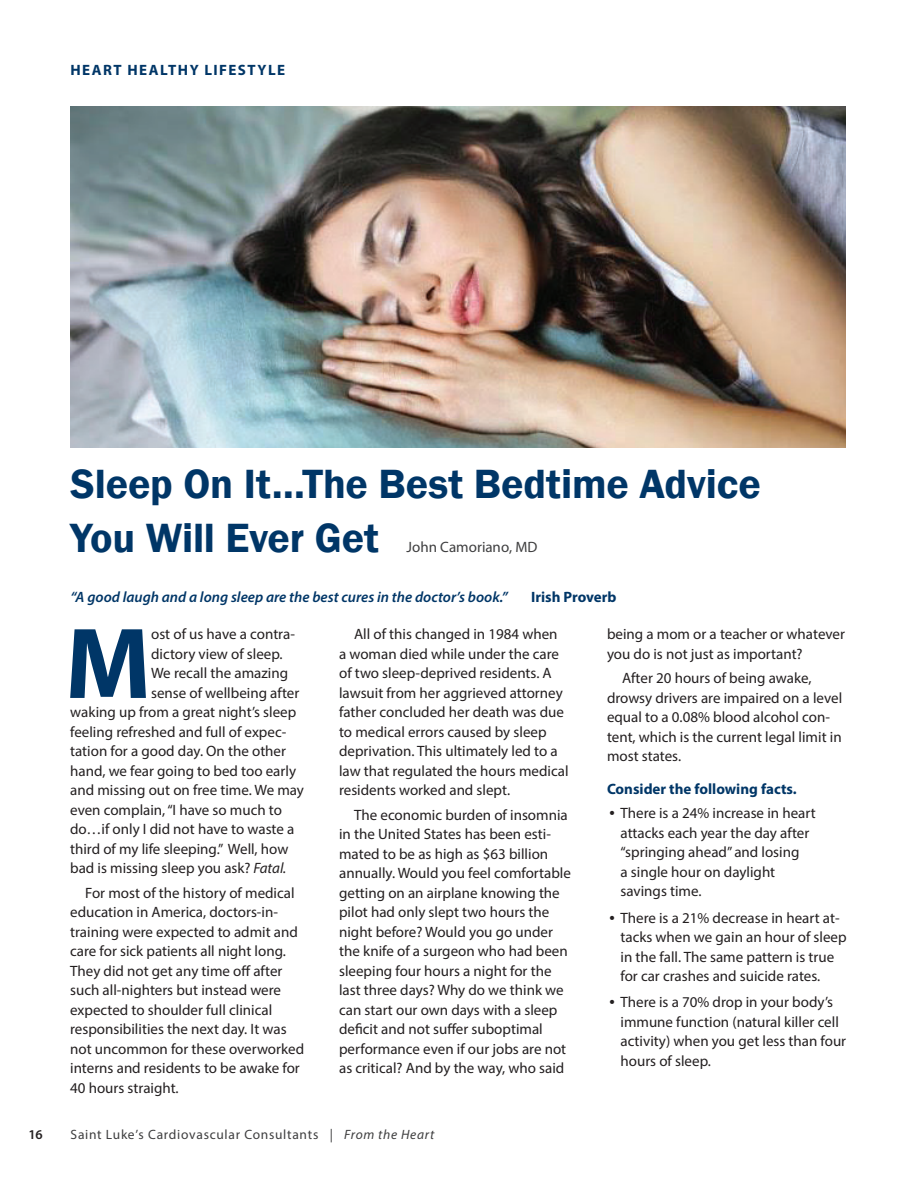
<style>
.page{position:relative;width:918px;height:1188px;background:#fff}
.page>*{position:absolute;margin:0;border:0;box-sizing:border-box;transform-origin:0 0}
.t1{font:700 101.85px "Myriad Pro";color:#003667}
.t2{font:600 42px/54px "Franklin Gothic";letter-spacing:-.005em;color:#003667}
.t3{font:15px/19.5px "Myriad Pro";color:#231f20}
.t4{font:italic 600 15px "Myriad Pro";color:#003667}
.t5{font:700 15px "Myriad Pro";color:#003667}
.t6{font:700 15px "Myriad Pro";letter-spacing:.1em;color:#003667}
.t7{font:15px "Myriad Pro";color:#3e3e3f}
.t8{font:13.5px "Myriad Pro";letter-spacing:.05em;color:#3e3e3f}
.t9{font:600 13.5px "Myriad Pro";color:#231f20}
.s1{font-style:italic}
.s2{font-family:"Franklin Gothic URW Hea"}
</style>
<div class="page">
<img style="left:70px;top:106px;width:775px;height:341px">
<p class="t6" style="left:70px;top:60px;width:216px">HEART HEALTHY LIFESTYLE</p>
<h2 class="t2" style="left:71px;top:458px;width:692px">Sleep On It…The Best Bedtime Advice<br>You Will Ever Get</h2>
<p class="t7" style="left:407px;top:538px;width:132px">John Camoriano, MD</p>
<p class="t4" style="left:71px;top:587px;width:439px">“A good laugh and a long sleep are the best cures in the doctor’s book.”</p>
<p class="t5" style="left:531px;top:587px;width:87px">Irish Proverb</p>
<h1 class="t1" style="left:65px;top:597px;width:88px">M</h1>
<p class="t3" style="left:151px;top:624px;width:145px">ost of us have a contra-</p>
<p class="t3" style="left:151px;top:644px;width:133px">dictory view of sleep.</p>
<p class="t3" style="left:151px;top:663px;width:138px">We recall the amazing</p>
<p class="t3" style="left:151px;top:683px;width:150px">sense of wellbeing after</p>
<p class="t3" style="left:70px;top:702px;width:228px">waking up from a great night’s sleep</p>
<p class="t3" style="left:70px;top:722px;width:218px">feeling refreshed and full of expec-</p>
<p class="t3" style="left:70px;top:741px;width:217px">tation for a good day. On the other</p>
<p class="t3" style="left:70px;top:761px;width:227px">hand, we fear going to bed too early</p>
<p class="t3" style="left:70px;top:780px;width:235px">and missing out on free time. We may</p>
<p class="t3" style="left:70px;top:800px;width:213px">even complain, “I have so much to</p>
<p class="t3" style="left:70px;top:819px;width:226px">do…if only I did not have to waste a</p>
<p class="t3" style="left:70px;top:839px;width:220px">third of my life sleeping.” Well, how</p>
<p class="t3" style="left:70px;top:858px;width:218px">bad is missing sleep you ask? <span class="s1">Fatal.</span></p>
<p class="t3" style="left:70px;top:883px;width:235px;text-indent:15px">For most of the history of medical education in America, doctors-in&shy;training were expected to admit and care for sick patients all night long.<br>They did not get any time off after such all-nighters but instead were expected to shoulder full clinical responsibilities the next day. It was not uncommon for these overworked interns and residents to be awake for 40 hours straight.</p>
<p class="t3" style="left:339px;top:624px;width:231px;text-indent:15px">All of this changed in 1984 when<br>a woman died while under the care of two sleep-deprived residents. A lawsuit from her aggrieved attorney father concluded her death was due to medical errors caused by sleep deprivation. This ultimately led to a law that regulated the hours medical residents worked and slept.</p>
<p class="t3" style="left:339px;top:805px;width:233px;text-indent:15px">The economic burden of insomnia in the United States has been esti&shy;mated to be as high as $63 billion annually. Would you feel comfortable getting on an airplane knowing the pilot had only slept two hours the night before? Would you go under the knife of a surgeon who had been sleeping four hours a night for the last three days? Why do we think we can start our own days with a sleep deficit and not suffer suboptimal performance even if our jobs are not as critical? And by the way, who said</p>
<p class="t9" style="left:28px;top:1126px;width:16px">16</p>
<p class="t8" style="left:71px;top:1127px;width:365px">Saint Luke’s Cardiovascular Consultants | <span class="s1">From the Heart</span></p>
<p class="t3" style="left:607px;top:624px;width:240px">being a mom or a teacher or whatever you do is not just as important?</p>
<p class="t3" style="left:607px;top:668px;width:237px;text-indent:15px">After 20 hours of being awake, drowsy drivers are impaired on a level equal to a 0.08% blood alcohol con&shy;tent, which is the current legal limit in most states.</p>
<p class="t5" style="left:607px;top:779px;width:191px">Consider the following facts.</p>
<p class="t3" style="left:621px;top:803px;width:197px;text-indent:-14px"><span class="s2">•</span> There is a 24% increase in heart attacks each year the day after “springing ahead” and losing<br>a single hour on daylight savings time.</p>
<p class="t3" style="left:621px;top:908px;width:228px;text-indent:-14px"><span class="s2">•</span> There is a 21% decrease in heart at&shy;tacks when we gain an hour of sleep in the fall. The same pattern is true for car crashes and suicide rates.</p>
<p class="t3" style="left:621px;top:992px;width:227px;text-indent:-14px"><span class="s2">•</span> There is a 70% drop in your body’s immune function (natural killer cell activity) when you get less than four hours of sleep.</p>
</div>
